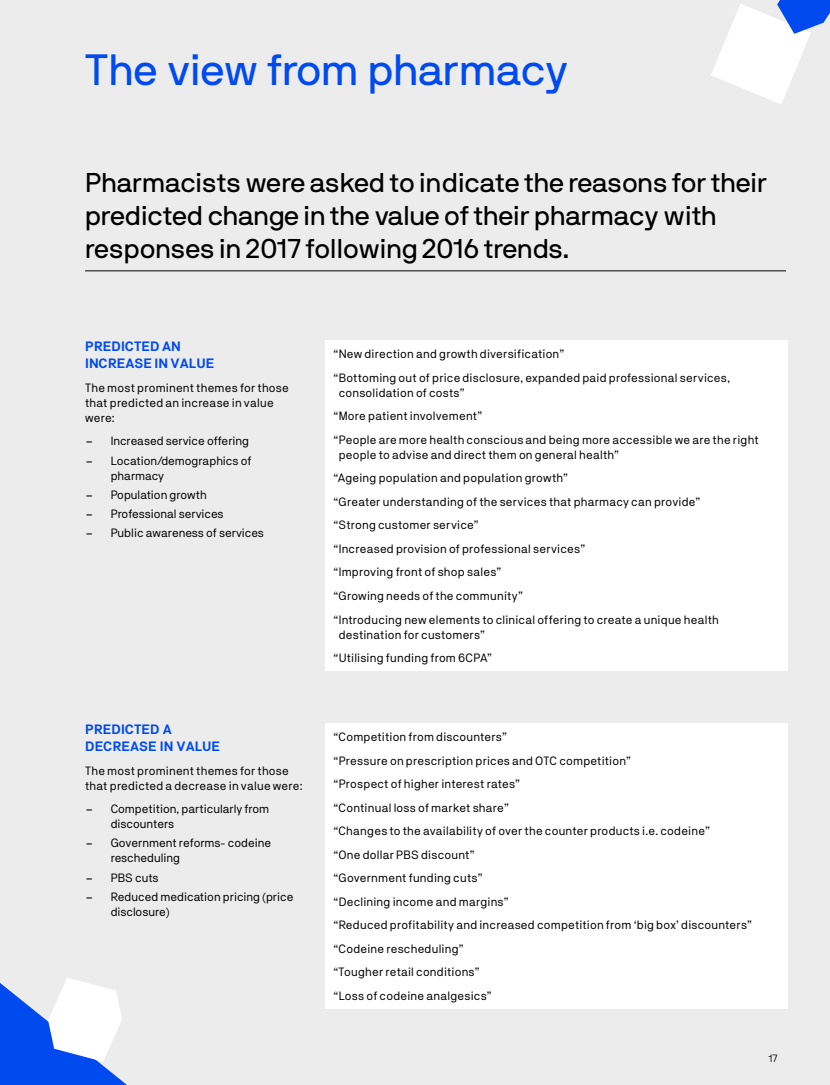
<style>
.page{position:relative;width:830px;height:1085px;background:#fff}
.page>*{position:absolute;margin:0;border:0;box-sizing:border-box;transform-origin:0 0}
.t1{font:43.5px "NB International Pro";letter-spacing:-.01em;color:#004af0}
.t2{font:27px/33px "NB International Pro";color:#000}
.t3{font:700 13.5px/17.2px "NB Akademie Std";color:#004af0}
.t4{font:12px/23.5px "NB Akademie Std";letter-spacing:.015em;color:#000}
.t5{font:300 10.5px "NB International Pro";color:#000}
.s1{font-family:"NB International Pro"}
</style>
<div class="page">
<div style="left:0;top:0;width:829px;height:1084px;background:#ececec"></div>
<hr style="left:85px;top:270px;width:700px;height:1px;background:#000">
<div style="left:325px;top:340px;width:462px;height:330px;background:#fff"></div>
<div style="left:325px;top:723px;width:462px;height:285px;background:#fff"></div>
<svg style="left:711px;top:0;width:118px;height:104px"></svg>
<svg style="left:0;top:978px;width:126px;height:106px"></svg>
<h1 class="t1" style="left:85px;top:46px;width:484px">The view from pharmacy</h1>
<h2 class="t2" style="left:85px;top:166px;width:683px">Pharmacists were asked to indicate the reasons for their predicted change in the value of their pharmacy with responses in 2017 following 2016 trends.</h2>
<p class="t3" style="left:85px;top:337px;width:131px">PREDICTED AN<br>INCREASE IN VALUE</p>
<p class="t4" style="left:85px;top:380px;width:205px;line-height:15px">The most prominent themes for those that predicted an increase in value were:</p>
<p class="t4" style="left:85px;top:429px;width:165px"><span class="s1">–</span> Increased service offering</p>
<p class="t4" style="left:111px;top:452px;width:142px;line-height:15px;text-indent:-26px"><span class="s1">–</span> Location/demographics of pharmacy</p>
<p class="t4" style="left:85px;top:482px;width:123px"><span class="s1">–</span> Population growth</p>
<p class="t4" style="left:85px;top:502px;width:140px"><span class="s1">–</span> Professional services</p>
<p class="t4" style="left:85px;top:521px;width:180px"><span class="s1">–</span> Public awareness of services</p>
<p class="t3" style="left:85px;top:720px;width:136px">PREDICTED A<br>DECREASE IN VALUE</p>
<p class="t4" style="left:85px;top:762px;width:219px;line-height:15px">The most prominent themes for those that predicted a decrease in value were:</p>
<p class="t4" style="left:111px;top:801px;width:160px;line-height:15px;text-indent:-26px"><span class="s1">–</span> Competition, particularly from discounters</p>
<p class="t4" style="left:111px;top:835px;width:162px;line-height:15px;text-indent:-26px"><span class="s1">–</span> Government reforms- codeine rescheduling</p>
<p class="t4" style="left:85px;top:865px;width:75px"><span class="s1">–</span> PBS cuts</p>
<p class="t4" style="left:111px;top:889px;width:184px;line-height:15px;text-indent:-26px"><span class="s1">–</span> Reduced medication pricing (price disclosure)</p>
<p class="t4" style="left:333px;top:342px;width:398px">“New direction and growth diversification”<br>“Bottoming out of price disclosure, expanded paid professional services,</p>
<p class="t4" style="left:333px;top:380px;width:426px;text-indent:5px">consolidation of costs”<br>“More patient involvement”<br>“People are more health conscious and being more accessible we are the right</p>
<p class="t4" style="left:333px;top:442px;width:387px;text-indent:5px">people to advise and direct them on general health”<br>“Ageing population and population growth”<br>“Greater understanding of the services that pharmacy can provide” “Strong customer service”<br>“Increased provision of professional services”<br>“Improving front of shop sales”<br>“Growing needs of the community”<br>“Introducing new elements to clinical offering to create a unique health</p>
<p class="t4" style="left:333px;top:622px;width:160px;text-align:center">destination for customers” “Utilising funding from 6CPA”</p>
<p class="t4" style="left:333px;top:725px;width:420px">“Competition from discounters”<br>“Pressure on prescription prices and OTC competition”<br>“Prospect of higher interest rates”<br>“Continual loss of market share”<br>“Changes to the availability of over the counter products i.e. codeine”<br>“One dollar PBS discount”<br>“Government funding cuts”<br>“Declining income and margins”<br>“Reduced profitability and increased competition from ‘big box’ discounters” “Codeine rescheduling”<br>“Tougher retail conditions”<br>“Loss of codeine analgesics”</p>
<p class="t5" style="left:768px;top:1052px;width:11px">17</p>
</div>
